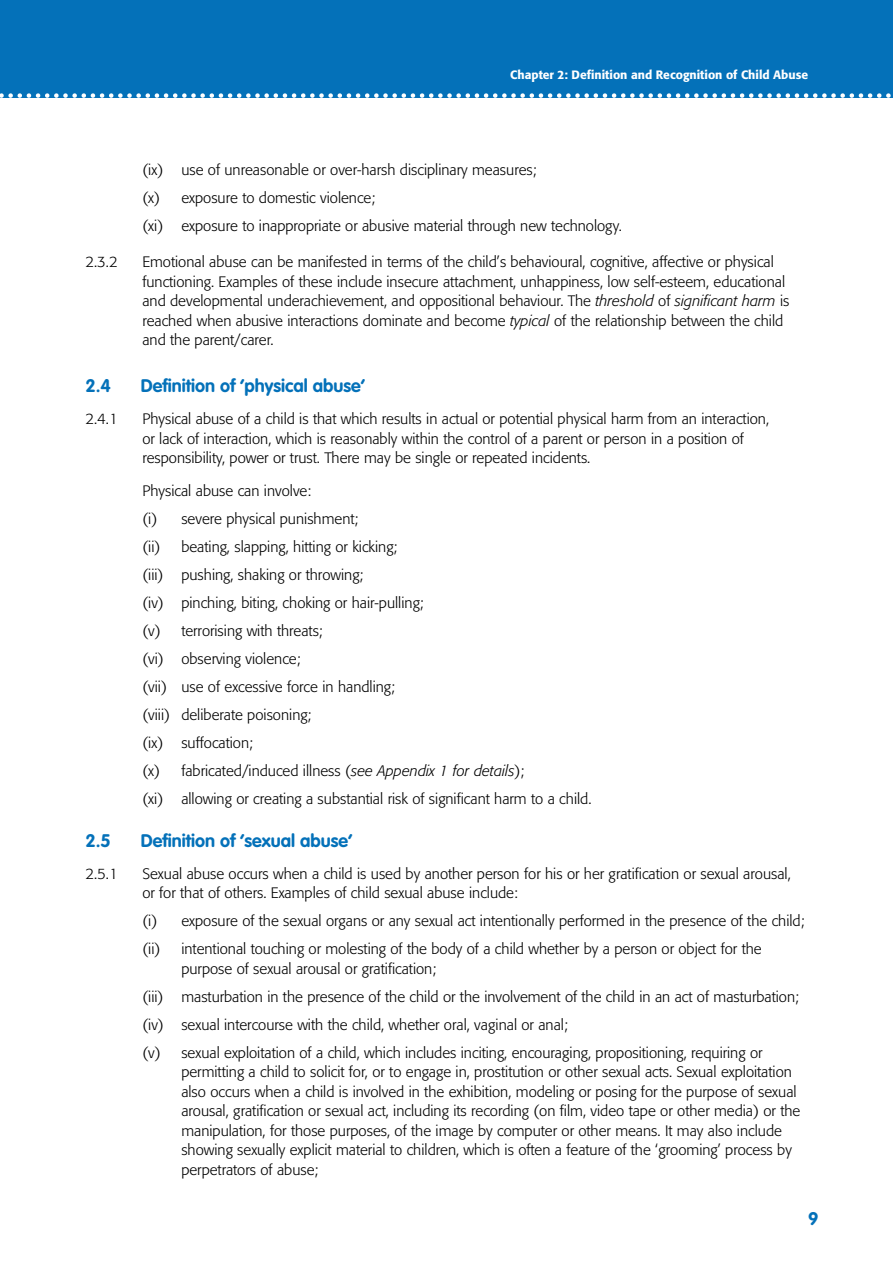
<style>
.page{position:relative;width:893px;height:1263px;background:#fff}
.page>*{position:absolute;margin:0;border:0;box-sizing:border-box;transform-origin:0 0}
.t1{font:700 18px "VAG Rounded";color:#0471b9}
.t2{font:300 15px/28px "Formata";color:#000}
.t3{font:500 12px "Formata";color:#fff}
.s1{font-style:italic}
</style>
<div class="page">
<div style="left:0;top:0;width:893px;height:98px;background:#0471b9"></div>
<svg style="left:0;top:93px;width:891px;height:5px"></svg>
<p class="t3" style="left:510px;top:68px;width:299px">Chapter 2: Definition and Recognition of Child Abuse</p>
<p class="t2" style="left:142px;top:155px;width:481px">(ix) use of unreasonable or over-harsh disciplinary measures;<br>(x) exposure to domestic violence;<br>(xi) exposure to inappropriate or abusive material through new technology.</p>
<p class="t2" style="left:85px;top:248px;width:34px">2.3.2</p>
<p class="t2" style="left:142px;top:252px;width:649px;line-height:19.5px">Emotional abuse can be manifested in terms of the child’s behavioural, cognitive, affective or physical functioning. Examples of these include insecure attachment, unhappiness, low self-esteem, educational and developmental underachievement, and oppositional behaviour. The <span class="s1">threshold</span> of <span class="s1">significant harm</span> is reached when abusive interactions dominate and become <span class="s1">typical</span> of the relationship between the child and the parent/carer.</p>
<p class="t1" style="left:85px;top:375px;width:27px">2.4</p>
<p class="t1" style="left:141px;top:375px;width:226px">Definition of ‘physical abuse’</p>
<p class="t2" style="left:85px;top:405px;width:34px">2.4.1</p>
<p class="t2" style="left:142px;top:410px;width:628px;line-height:19.5px">Physical abuse of a child is that which results in actual or potential physical harm from an interaction, or lack of interaction, which is reasonably within the control of a parent or person in a position of responsibility, power or trust. There may be single or repeated incidents.</p>
<p class="t2" style="left:142px;top:476px;width:451px">Physical abuse can involve:<br>(i) severe physical punishment;<br>(ii) beating, slapping, hitting or kicking;<br>(iii) pushing, shaking or throwing;<br>(iv) pinching, biting, choking or hair-pulling;<br>(v) terrorising with threats;<br>(vi) observing violence;<br>(vii) use of excessive force in handling;<br>(viii) deliberate poisoning;<br>(ix) suffocation;<br>(x) fabricated/induced illness (<span class="s1">see Appendix 1 for details</span>);<br>(xi) allowing or creating a substantial risk of significant harm to a child.</p>
<p class="t1" style="left:85px;top:830px;width:27px">2.5</p>
<p class="t1" style="left:141px;top:830px;width:213px">Definition of ‘sexual abuse’</p>
<p class="t2" style="left:85px;top:860px;width:34px">2.5.1</p>
<p class="t2" style="left:142px;top:864px;width:650px;line-height:19.5px">Sexual abuse occurs when a child is used by another person for his or her gratification or sexual arousal, or for that of others. Examples of child sexual abuse include:</p>
<p class="t2" style="left:142px;top:907px;width:664px">(i) exposure of the sexual organs or any sexual act intentionally performed in the presence of the child; (ii) intentional touching or molesting of the body of a child whether by a person or object for the</p>
<p class="t2" style="left:142px;top:955px;width:658px;text-indent:39px">purpose of sexual arousal or gratification;<br>(iii) masturbation in the presence of the child or the involvement of the child in an act of masturbation; (iv) sexual intercourse with the child, whether oral, vaginal or anal;<br>(v) sexual exploitation of a child, which includes inciting, encouraging, propositioning, requiring or</p>
<p class="t2" style="left:181px;top:1062px;width:620px;line-height:19.5px">permitting a child to solicit for, or to engage in, prostitution or other sexual acts. Sexual exploitation also occurs when a child is involved in the exhibition, modeling or posing for the purpose of sexual arousal, gratification or sexual act, including its recording (on film, video tape or other media) or the manipulation, for those purposes, of the image by computer or other means. It may also include showing sexually explicit material to children, which is often a feature of the ‘grooming’ process by perpetrators of abuse;</p>
<p class="t1" style="left:808px;top:1208px;width:12px">9</p>
</div>
